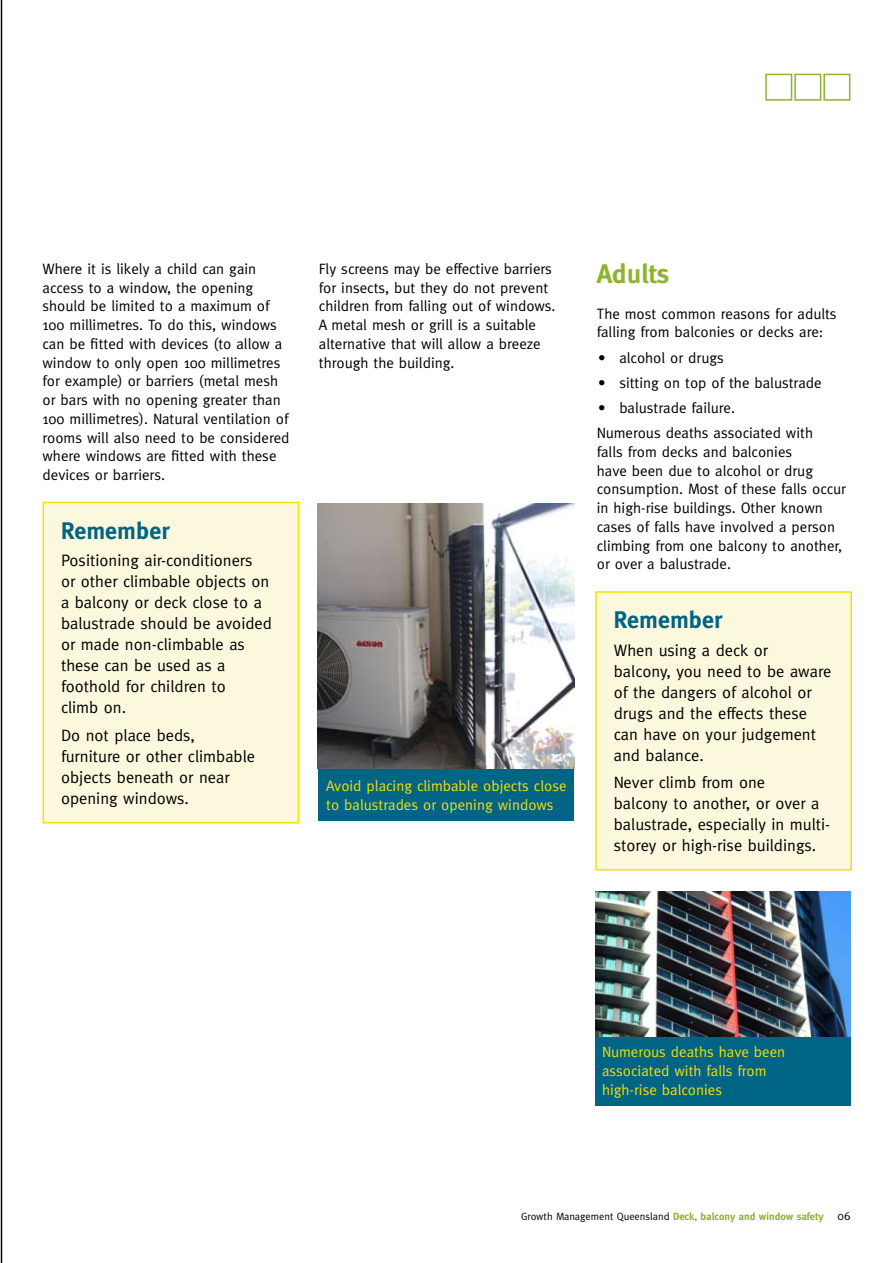
<style>
.page{position:relative;width:893px;height:1263px;background:#fff}
.page>*{position:absolute;margin:0;border:0;box-sizing:border-box;transform-origin:0 0}
.t1{font:700 27px "Meta";color:#8db331}
.t2{font:700 24px "Meta";color:#006485}
.t3{font:16.5px/21px "Meta";color:#000}
.t4{font:15px/18.8px "Meta";color:#000}
.t5{font:15px/18.8px "Meta";color:#f2e109}
.t6{font:700 10.5px "Meta";color:#8db331}
.s1{font-weight:400;color:#000}
.s2{font-weight:400;font-size:12px;color:#000}
</style>
<div class="page">
<div style="left:765px;top:74px;width:27px;height:27px;background:#fff;border:2px solid #8db331"></div>
<div style="left:794px;top:74px;width:27px;height:27px;background:#fff;border:2px solid #8db331"></div>
<div style="left:823px;top:74px;width:27px;height:27px;background:#fff;border:2px solid #8db331"></div>
<hr style="left:1px;top:0;width:1px;height:1263px;background:#000">
<div style="left:318px;top:503px;width:255px;height:317px;background:#006485"></div>
<div style="left:595px;top:893px;width:255px;height:213px;background:#006485"></div>
<img style="left:318px;top:503px;width:256px;height:265px">
<img style="left:595px;top:892px;width:255px;height:144px">
<div style="left:43px;top:502px;width:255px;height:321px;background:#fcf8dd"></div>
<div style="left:43px;top:502px;width:256px;height:321px;border:2px solid #f2e109"></div>
<div style="left:596px;top:592px;width:255px;height:278px;background:#fcf8dd"></div>
<div style="left:595px;top:591px;width:257px;height:279px;border:2px solid #f2e109"></div>
<p class="t4" style="left:43px;top:259px;width:249px">Where it is likely a child can gain access to a window, the opening should be limited to a maximum of 100 millimetres. To do this, windows can be fitted with devices (to allow a window to only open 100 millimetres for example) or barriers (metal mesh or bars with no opening greater than 100 millimetres). Natural ventilation of rooms will also need to be considered where windows are fitted with these devices or barriers.</p>
<h2 class="t2" style="left:61px;top:517px;width:110px">Remember</h2>
<p class="t3" style="left:61px;top:550px;width:212px">Positioning air-conditioners<br>or other climbable objects on a balcony or deck close to a balustrade should be avoided or made non-climbable as these can be used as a foothold for children to<br>climb on.</p>
<p class="t3" style="left:61px;top:724px;width:196px">Do not place beds, furniture or other climbable objects beneath or near opening windows.</p>
<p class="t4" style="left:319px;top:259px;width:238px">Fly screens may be effective barriers for insects, but they do not prevent children from falling out of windows.<br>A metal mesh or grill is a suitable alternative that will allow a breeze through the building.</p>
<p class="t5" style="left:326px;top:776px;width:242px">Avoid placing climbable objects close to balustrades or opening windows</p>
<h1 class="t1" style="left:597px;top:258px;width:74px">Adults</h1>
<p class="t4" style="left:597px;top:304px;width:241px">The most common reasons for adults falling from balconies or decks are:</p>
<p class="t4" style="left:598px;top:348px;width:127px">• alcohol or drugs</p>
<p class="t4" style="left:598px;top:373px;width:225px">• sitting on top of the balustrade</p>
<p class="t4" style="left:597px;top:395px;width:218px;line-height:25.2px">• balustrade failure.<br>Numerous deaths associated with</p>
<p class="t4" style="left:597px;top:442px;width:251px">falls from decks and balconies<br>have been due to alcohol or drug consumption. Most of these falls occur in high-rise buildings. Other known cases of falls have involved a person climbing from one balcony to another, or over a balustrade.</p>
<h2 class="t2" style="left:614px;top:606px;width:110px">Remember</h2>
<p class="t3" style="left:614px;top:639px;width:219px">When using a deck or<br>balcony, you need to be aware of the dangers of alcohol or drugs and the effects these can have on your judgement and balance.</p>
<p class="t3" style="left:614px;top:772px;width:218px">Never climb from one<br>balcony to another, or over a balustrade, especially in multi&shy;storey or high-rise buildings.</p>
<p class="t5" style="left:602px;top:1042px;width:185px">Numerous deaths have been associated with falls from high-rise balconies</p>
<p class="t6" style="left:521px;top:1211px;width:331px"><span class="s1">Growth Management Queensland</span> Deck, balcony and window safety <span class="s2">06</span></p>
</div>
